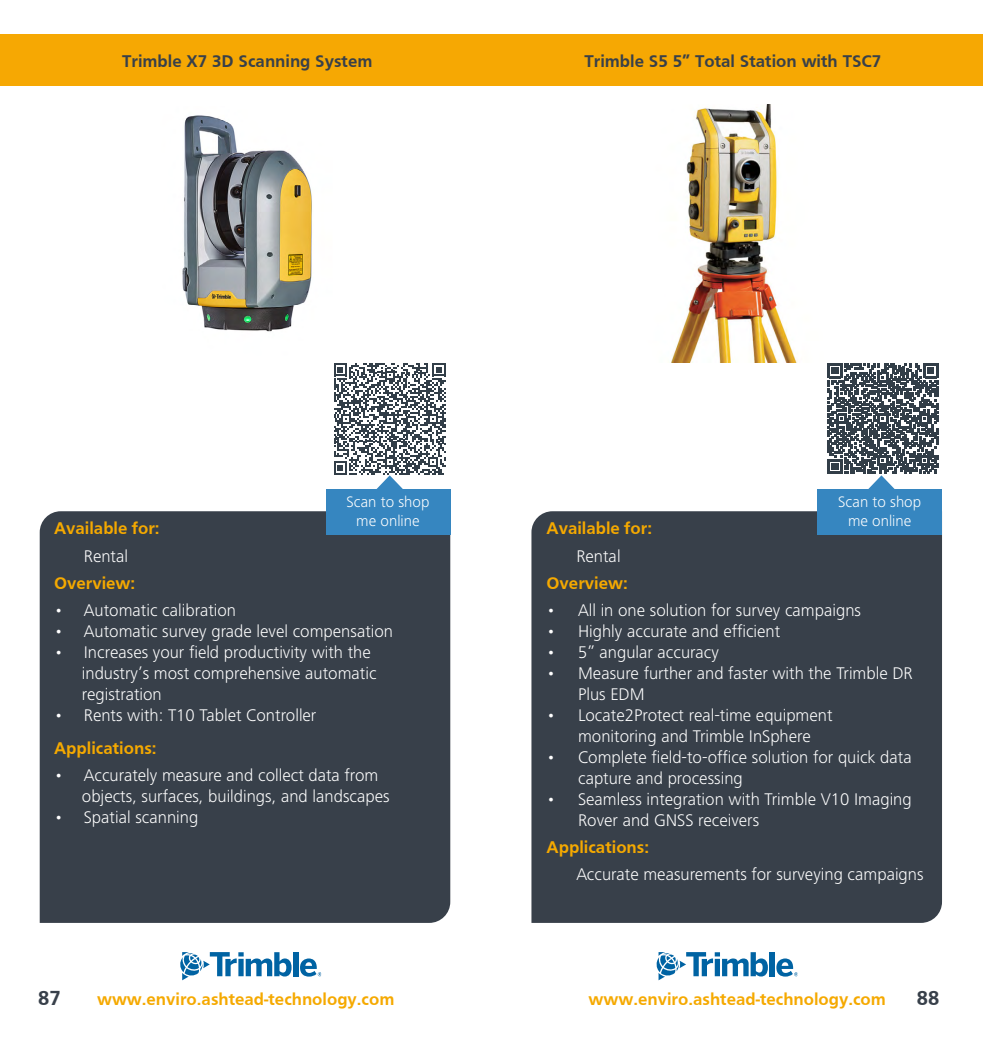
<style>
.page{position:relative;width:983px;height:1042px;background:#fff}
.page>*{position:absolute;margin:0;border:0;box-sizing:border-box;transform-origin:0 0}
.t1{font:700 21px "Frutiger";color:#38404a}
.t2{font:300 17.5px/21px "Frutiger Next LT";color:#fff}
.t3{font:700 17.5px "Frutiger";color:#f5a900}
.t4{font:700 17.5px "Frutiger";color:#38404a}
.t5{font:300 15.75px/18.9px "Frutiger Next LT";color:#fff;text-align:center}
</style>
<div class="page">
<div style="left:0;top:35px;width:982px;height:51px;background:#f6a803"></div>
<div style="left:531px;top:511px;width:410px;height:412px;background:#38404a"></div>
<div style="left:817px;top:489px;width:125px;height:45px;background:#3686c0"></div>
<div style="left:40px;top:511px;width:410px;height:412px;background:#38404a"></div>
<div style="left:325px;top:489px;width:125px;height:45px;background:#3686c0"></div>
<div style="left:48px;top:570px;width:395px;height:190px;background:#38404a"></div>
<hr style="left:46px;top:735px;width:2px;height:25px;background:#38404a">
<hr style="left:443px;top:735px;width:2px;height:25px;background:#38404a">
<hr style="left:46px;top:760px;width:399px;height:2px;background:#38404a">
<hr style="left:46px;top:762px;width:2px;height:72px;background:#38404a">
<hr style="left:443px;top:762px;width:2px;height:72px;background:#38404a">
<hr style="left:46px;top:834px;width:399px;height:1px;background:#38404a">
<hr style="left:46px;top:597px;width:2px;height:136px;background:#38404a">
<hr style="left:443px;top:597px;width:2px;height:136px;background:#38404a">
<hr style="left:46px;top:733px;width:399px;height:2px;background:#38404a">
<hr style="left:46px;top:570px;width:2px;height:25px;background:#38404a">
<hr style="left:443px;top:570px;width:2px;height:25px;background:#38404a">
<hr style="left:46px;top:595px;width:399px;height:2px;background:#38404a">
<hr style="left:46px;top:542px;width:2px;height:26px;background:#38404a">
<hr style="left:443px;top:542px;width:2px;height:26px;background:#38404a">
<hr style="left:46px;top:568px;width:399px;height:2px;background:#38404a">
<img style="left:182px;top:115px;width:130px;height:217px">
<div style="left:293px;top:952px;width:5px;height:24px;background:#0063a3"></div>
<svg style="left:300px;top:958px;width:22px;height:18px"></svg>
<svg style="left:180px;top:952px;width:111px;height:28px"></svg>
<div style="left:540px;top:570px;width:395px;height:289px;background:#38404a"></div>
<hr style="left:538px;top:834px;width:2px;height:25px;background:#38404a">
<hr style="left:935px;top:834px;width:2px;height:25px;background:#38404a">
<hr style="left:538px;top:859px;width:399px;height:2px;background:#38404a">
<hr style="left:538px;top:861px;width:2px;height:25px;background:#38404a">
<hr style="left:935px;top:861px;width:2px;height:25px;background:#38404a">
<hr style="left:538px;top:886px;width:399px;height:1px;background:#38404a">
<hr style="left:538px;top:597px;width:2px;height:235px;background:#38404a">
<hr style="left:935px;top:597px;width:2px;height:235px;background:#38404a">
<hr style="left:538px;top:832px;width:399px;height:2px;background:#38404a">
<hr style="left:538px;top:570px;width:2px;height:25px;background:#38404a">
<hr style="left:935px;top:570px;width:2px;height:25px;background:#38404a">
<hr style="left:538px;top:595px;width:399px;height:2px;background:#38404a">
<hr style="left:538px;top:542px;width:2px;height:26px;background:#38404a">
<hr style="left:935px;top:542px;width:2px;height:26px;background:#38404a">
<hr style="left:538px;top:568px;width:399px;height:2px;background:#38404a">
<img style="left:671px;top:104px;width:127px;height:259px">
<div style="left:769px;top:952px;width:5px;height:24px;background:#0063a3"></div>
<svg style="left:776px;top:958px;width:21px;height:18px"></svg>
<svg style="left:656px;top:952px;width:111px;height:28px"></svg>
<svg style="left:827px;top:364px;width:110px;height:125px"></svg>
<svg style="left:334px;top:363px;width:112px;height:126px"></svg>
<p class="t4" style="left:122px;top:51px;width:252px">Trimble X7 3D Scanning System</p>
<p class="t4" style="left:584px;top:51px;width:298px">Trimble S5 5” Total Station with TSC7</p>
<p class="t5" style="left:346px;top:492px;width:84px">Scan to shop me online</p>
<p class="t3" style="left:54px;top:518px;width:107px">Available for:</p>
<p class="t2" style="left:84px;top:545px;width:46px">Rental</p>
<p class="t3" style="left:54px;top:573px;width:83px">Overview:</p>
<p class="t2" style="left:54px;top:599px;width:183px">• Automatic calibration</p>
<p class="t2" style="left:54px;top:620px;width:340px">• Automatic survey grade level compensation</p>
<p class="t2" style="left:82px;top:641px;width:296px;text-indent:-28px">• Increases your field productivity with the industry’s most comprehensive automatic registration</p>
<p class="t2" style="left:54px;top:704px;width:264px">• Rents with: T10 Tablet Controller</p>
<p class="t3" style="left:54px;top:738px;width:104px">Applications:</p>
<p class="t2" style="left:82px;top:765px;width:309px;text-indent:-28px">• Accurately measure and collect data from objects, surfaces, buildings, and landscapes</p>
<p class="t2" style="left:54px;top:807px;width:146px">• Spatial scanning</p>
<p class="t5" style="left:838px;top:492px;width:84px">Scan to shop me online</p>
<p class="t3" style="left:546px;top:518px;width:107px">Available for:</p>
<p class="t2" style="left:576px;top:545px;width:46px">Rental</p>
<p class="t3" style="left:546px;top:573px;width:83px">Overview:</p>
<p class="t2" style="left:546px;top:599px;width:316px">• All in one solution for survey campaigns</p>
<p class="t2" style="left:546px;top:620px;width:235px">• Highly accurate and efficient</p>
<p class="t2" style="left:546px;top:641px;width:174px">• 5” angular accuracy</p>
<p class="t2" style="left:578px;top:662px;width:336px;text-indent:-32px">• Measure further and faster with the Trimble DR<br>Plus EDM</p>
<p class="t2" style="left:546px;top:704px;width:287px;text-align:center">• Locate2Protect real-time equipment monitoring and Trimble InSphere</p>
<p class="t2" style="left:578px;top:746px;width:335px;text-indent:-32px">• Complete field-to-office solution for quick data capture and processing</p>
<p class="t2" style="left:578px;top:788px;width:335px;text-indent:-32px">• Seamless integration with Trimble V10 Imaging<br>Rover and GNSS receivers</p>
<p class="t3" style="left:546px;top:836px;width:104px">Applications:</p>
<p class="t2" style="left:576px;top:863px;width:349px">Accurate measurements for surveying campaigns</p>
<p class="t1" style="left:38px;top:986px;width:24px">87</p>
<p class="t3" style="left:97px;top:989px;width:299px">www.enviro.ashtead-technology.com</p>
<p class="t3" style="left:588px;top:989px;width:299px">www.enviro.ashtead-technology.com</p>
<p class="t1" style="left:916px;top:986px;width:24px">88</p>
</div>
